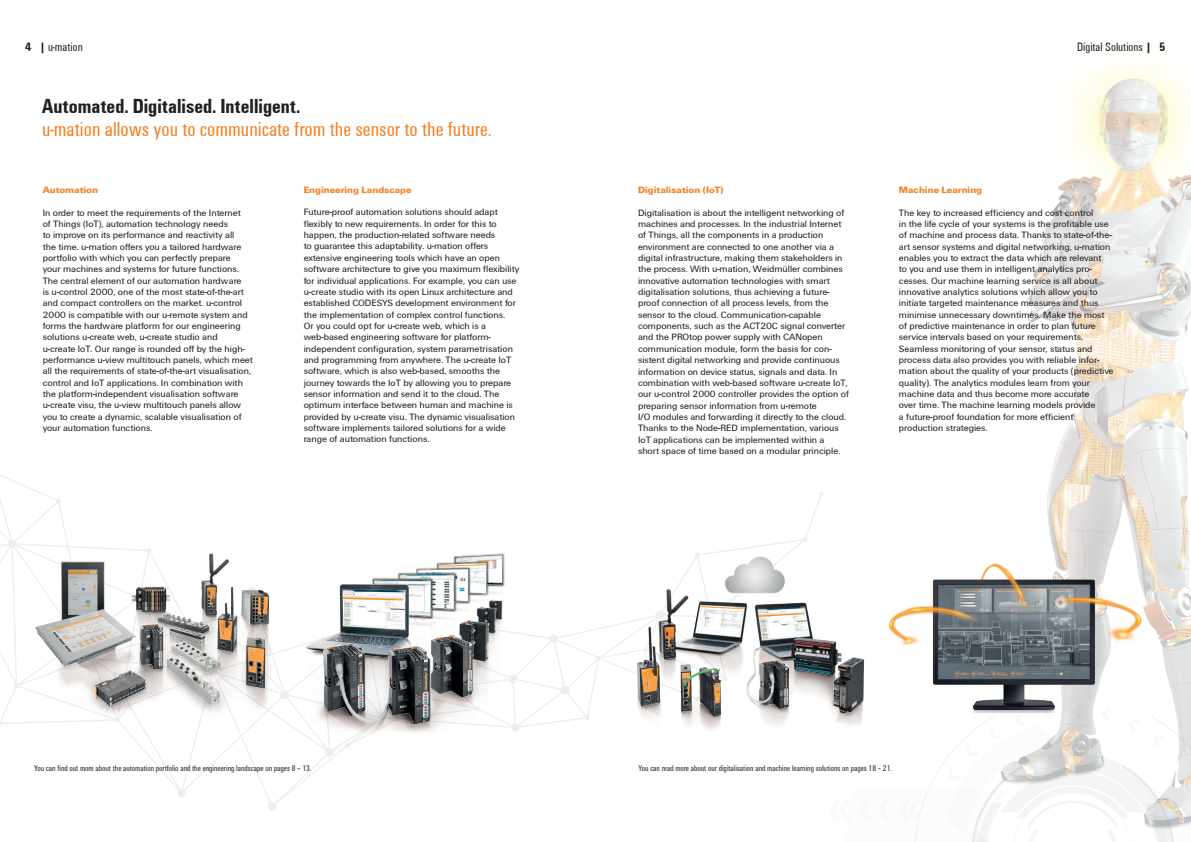
<style>
.page{position:relative;width:1191px;height:842px;background:#fff}
.page>*{position:absolute;margin:0;border:0;box-sizing:border-box;transform-origin:0 0}
.t1{font:21px "Weidmueller Condensed";color:#f57f21}
.t2{font:700 21px "Weidmueller Condensed";color:#231f20}
.t3{font:12.5px "Weidmueller Condensed";color:#231f20}
.t4{font:9.5px/11.3px "Weidmueller";color:#231f20}
.t5{font:700 9.5px "Weidmueller";color:#f57f21}
.t6{font:8.5px "Weidmueller Condensed";color:#231f20}
.s1{font-weight:700}
</style>
<div class="page">
<img style="left:915px;top:65px;width:276px;height:774px">
<div style="left:268px;top:802px;width:8px;height:9px;background:#edeeee;border-radius:50%"></div>
<svg style="left:0;top:475px;width:68px;height:138px"></svg>
<svg style="left:0;top:613px;width:591px;height:191px"></svg>
<svg style="left:544px;top:613px;width:52px;height:88px"></svg>
<svg style="left:596px;top:537px;width:211px;height:136px"></svg>
<svg style="left:345px;top:737px;width:171px;height:11px"></svg>
<img style="left:285px;top:553px;width:259px;height:184px">
<img style="left:888px;top:511px;width:265px;height:268px">
<img style="left:626px;top:558px;width:239px;height:172px">
<img style="left:701px;top:552px;width:90px;height:49px">
<img style="left:34px;top:543px;width:244px;height:178px">
<h2 class="t3" style="left:26px;top:39px;width:59px"><span class="s1">4 |</span> u-mation</h2>
<h2 class="t3" style="left:1077px;top:39px;width:90px">Digital Solutions <span class="s1">| 5</span></h2>
<h1 class="t2" style="left:42px;top:94px;width:260px">Automated. Digitalised. Intelligent.</h1>
<h1 class="t1" style="left:42px;top:117px;width:451px">u-mation allows you to communicate from the sensor to the future.</h1>
<p class="t5" style="left:43px;top:184px;width:57px">Automation</p>
<p class="t4" style="left:43px;top:207px;width:212px">In order to meet the requirements of the Internet<br>of Things (IoT), automation technology needs<br>to improve on its performance and reactivity all<br>the time. u-mation offers you a tailored hardware portfolio with which you can perfectly prepare<br>your machines and systems for future functions.<br>The central element of our automation hardware<br>is u-control 2000, one of the most state-of-the-art and compact controllers on the market. u-control 2000 is compatible with our u-remote system and forms the hardware platform for our engineering solutions u-create web, u-create studio and<br>u-create IoT. Our range is rounded off by the high&shy;performance u-view multitouch panels, which meet all the requirements of state-of-the-art visualisation, control and IoT applications. In combination with the platform-independent visualisation software u-create visu, the u-view multitouch panels allow you to create a dynamic, scalable visualisation of your automation functions.</p>
<p class="t5" style="left:304px;top:184px;width:109px">Engineering Landscape</p>
<p class="t4" style="left:304px;top:207px;width:217px">Future-proof automation solutions should adapt flexibly to new requirements. In order for this to happen, the production-related software needs<br>to guarantee this adaptability. u-mation offers extensive engineering tools which have an open software architecture to give you maximum flexibility for individual applications. For example, you can use u-create studio with its open Linux architecture and established CODESYS development environment for the implementation of complex control functions.<br>Or you could opt for u-create web, which is a web-based engineering software for platform&shy;independent configuration, system parametrisation and programming from anywhere. The u-create IoT software, which is also web-based, smooths the journey towards the IoT by allowing you to prepare sensor information and send it to the cloud. The optimum interface between human and machine is provided by u-create visu. The dynamic visualisation software implements tailored solutions for a wide range of automation functions.</p>
<p class="t5" style="left:638px;top:184px;width:87px">Digitalisation (IoT)</p>
<p class="t4" style="left:638px;top:207px;width:212px">Digitalisation is about the intelligent networking of machines and processes. In the industrial Internet of Things, all the components in a production environment are connected to one another via a digital infrastructure, making them stakeholders in the process. With u-mation, Weidmüller combines innovative automation technologies with smart digitalisation solutions, thus achieving a future&shy;proof connection of all process levels, from the sensor to the cloud. Communication-capable components, such as the ACT20C signal converter and the PROtop power supply with CANopen communication module, form the basis for con&shy;sistent digital networking and provide continuous information on device status, signals and data. In combination with web-based software u-create IoT, our u-control 2000 controller provides the option of preparing sensor information from u-remote<br>I/O modules and forwarding it directly to the cloud.<br>Thanks to the Node-RED implementation, various IoT applications can be implemented within a<br>short space of time based on a modular principle.</p>
<p class="t5" style="left:899px;top:184px;width:85px">Machine Learning</p>
<p class="t4" style="left:899px;top:207px;width:216px">The key to increased efficiency and cost control<br>in the life cycle of your systems is the profitable use of machine and process data. Thanks to state-of-the&shy;art sensor systems and digital networking, u-mation enables you to extract the data which are relevant<br>to you and use them in intelligent analytics pro&shy;cesses. Our machine learning service is all about innovative analytics solutions which allow you to initiate targeted maintenance measures and thus minimise unnecessary downtimes. Make the most of predictive maintenance in order to plan future service intervals based on your requirements.<br>Seamless monitoring of your sensor, status and process data also provides you with reliable infor&shy;mation about the quality of your products (predictive quality). The analytics modules learn from your machine data and thus become more accurate<br>over time. The machine learning models provide<br>a future-proof foundation for more efficient production strategies.</p>
<p class="t6" style="left:34px;top:763px;width:279px">You can find out more about the automation portfolio and the engineering landscape on pages 8 – 13.</p>
<p class="t6" style="left:638px;top:763px;width:255px">You can read more about our digitalisation and machine learning solutions on pages 18 – 21.</p>
</div>
